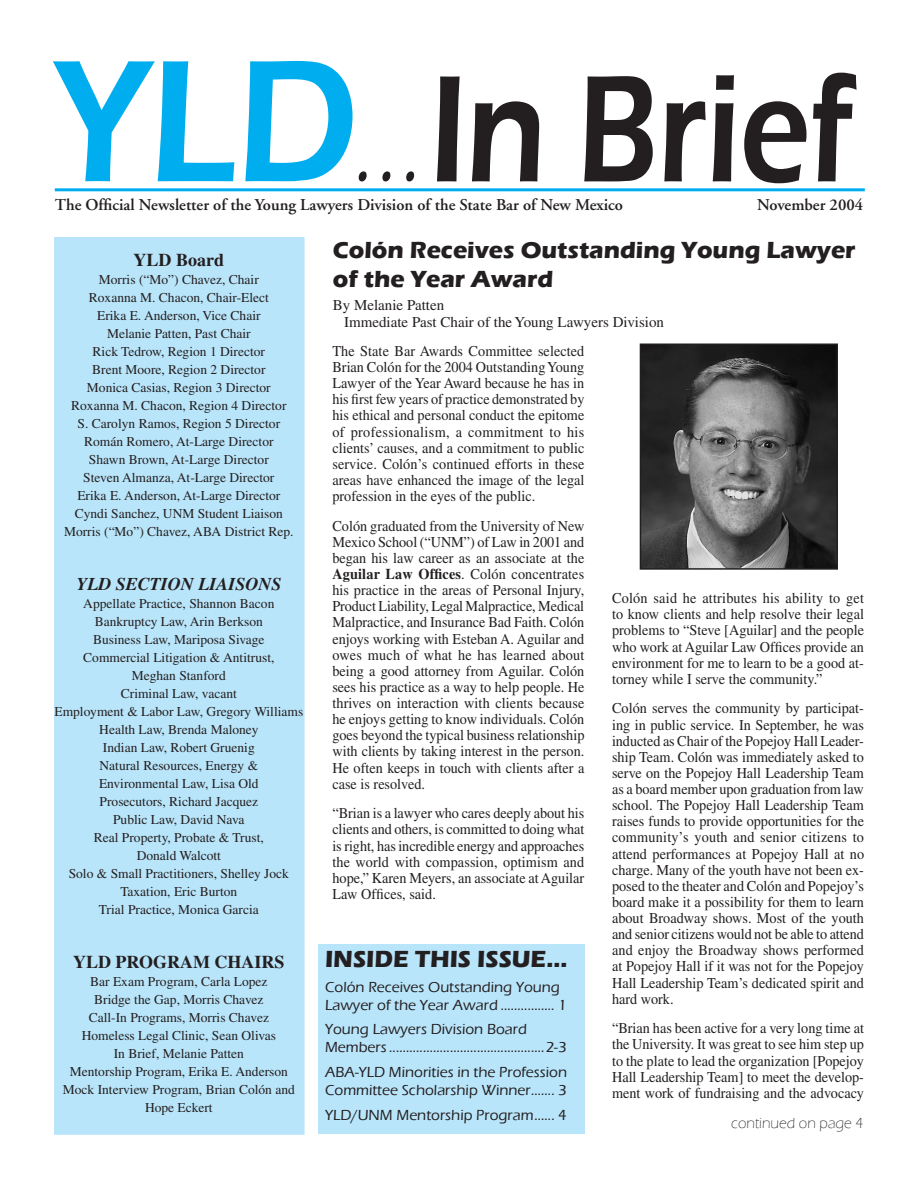
<style>
.page{position:relative;width:918px;height:1188px;background:#fff}
.page>*{position:absolute;margin:0;border:0;box-sizing:border-box;transform-origin:0 0}
.t1{font:600 157.5px "Eras ITC";color:#231f20;scale:.79 1}
.t2{font:700 24px/28.8px "Eras ITC";color:#231f20}
.t3{font:700 18px "Times";color:#231f20}
.t4{font:italic 700 18px "Times";color:#231f20}
.t5{font:600 16.5px "Adobe Garamond";color:#231f20}
.t6{font:15px/16.2px "Times";color:#231f20;text-align:justify;scale:.95 1}
.t7{font:500 15px/18px "Eras ITC";color:#231f20}
.t8{font:15px/16.5px "Times";color:#231f20}
.t9{font:300 15px "Eras ITC";color:#231f20}
.t10{font:13.5px/18px "Times";color:#231f20;text-align:center}
.s1{font-size:180px;color:#00aeef}
.s2{font-family:"Vivaldii";font-weight:400;font-size:180px}
.s3{font-weight:700}
</style>
<div class="page">
<hr style="left:55px;top:188px;width:810px;height:3px;background:#00aeef">
<div style="left:55px;top:238px;width:249px;height:896px;background:#b9e5fa"></div>
<div style="left:54px;top:237px;width:251px;height:898px;border:2px solid #b9e5fa"></div>
<div style="left:319px;top:944px;width:266px;height:190px;background:#b9e5fa"></div>
<img style="left:643px;top:347px;width:192px;height:220px">
<div style="left:640px;top:344px;width:198px;height:226px;border:2px solid #231f20"></div>
<h1 class="t1" style="left:54px;top:40px;width:1012px"><span class="s1">YLD</span><span class="s2">...</span>In Brief</h1>
<p class="t5" style="left:55px;top:196px;width:570px">The Official Newsletter of the Young Lawyers Division of the State Bar of New Mexico</p>
<p class="t5" style="left:757px;top:196px;width:108px">November 2004</p>
<p class="t3" style="left:134px;top:249px;width:92px">YLD Board</p>
<p class="t10" style="left:64px;top:270px;width:231px">Morris (“Mo”) Chavez, Chair<br>Roxanna M. Chacon, Chair-Elect<br>Erika E. Anderson, Vice Chair<br>Melanie Patten, Past Chair<br>Rick Tedrow, Region 1 Director<br>Brent Moore, Region 2 Director<br>Monica Casias, Region 3 Director Roxanna M. Chacon, Region 4 Director S. Carolyn Ramos, Region 5 Director Román Romero, At-Large Director<br>Shawn Brown, At-Large Director<br>Steven Almanza, At-Large Director<br>Erika E. Anderson, At-Large Director Cyndi Sanchez, UNM Student Liaison Morris (“Mo”) Chavez, ABA District Rep.</p>
<p class="t4" style="left:76px;top:573px;width:207px">YLD SECTION LIAISONS</p>
<p class="t10" style="left:54px;top:594px;width:250px">Appellate Practice, Shannon Bacon<br>Bankruptcy Law, Arin Berkson<br>Business Law, Mariposa Sivage<br>Commercial Litigation &amp; Antitrust,<br>Meghan Stanford<br>Criminal Law, vacant<br>Employment &amp; Labor Law, Gregory Williams<br>Health Law, Brenda Maloney<br>Indian Law, Robert Gruenig<br>Natural Resources, Energy &amp;<br>Environmental Law, Lisa Old<br>Prosecutors, Richard Jacquez<br>Public Law, David Nava<br>Real Property, Probate &amp; Trust,<br>Donald Walcott<br>Solo &amp; Small Practitioners, Shelley Jock<br>Taxation, Eric Burton<br>Trial Practice, Monica Garcia</p>
<p class="t3" style="left:73px;top:951px;width:213px">YLD PROGRAM CHAIRS</p>
<p class="t10" style="left:63px;top:972px;width:234px">Bar Exam Program, Carla Lopez<br>Bridge the Gap, Morris Chavez<br>Call-In Programs, Morris Chavez<br>Homeless Legal Clinic, Sean Olivas<br>In Brief, Melanie Patten<br>Mentorship Program, Erika E. Anderson<br>Mock Interview Program, Brian Colón and<br>Hope Eckert</p>
<h2 class="t2" style="left:333px;top:236px;width:524px">Colón Receives Outstanding Young Lawyer of the Year Award</h2>
<p class="t8" style="left:344px;top:297px;width:321px;text-indent:-11px">By Melanie Patten<br>Immediate Past Chair of the Young Lawyers Division</p>
<p class="t6" style="left:332px;top:343px;width:267px">The State Bar Awards Committee selected Brian Colón for the 2004 Outstanding Young Lawyer of the Year Award because he has in his first few years of practice demonstrated by his ethical and personal conduct the epitome of professionalism, a commitment to his clients’ causes, and a commitment to public service. Colón’s continued efforts in these areas have enhanced the image of the legal profession in the eyes of the public.</p>
<p class="t6" style="left:332px;top:518px;width:267px">Colón graduated from the University of New Mexico School (“UNM”) of Law in 2001 and began his law career as an associate at the <span class="s3">Aguilar Law Offices</span>. Colón concentrates his practice in the areas of Personal Injury, Product Liability, Legal Malpractice, Medical Malpractice, and Insurance Bad Faith. Colón enjoys working with Esteban A. Aguilar and owes much of what he has learned about being a good attorney from Aguilar. Colón sees his practice as a way to help people. He thrives on interaction with clients because he enjoys getting to know individuals. Colón goes beyond the typical business relationship with clients by taking interest in the person.<br>He often keeps in touch with clients after a case is resolved.</p>
<p class="t6" style="left:332px;top:805px;width:267px">“Brian is a lawyer who cares deeply about his clients and others, is committed to doing what is right, has incredible energy and approaches the world with compassion, optimism and hope,” Karen Meyers, an associate at Aguilar Law Offices, said.</p>
<h2 class="t2" style="left:325px;top:945px;width:244px">INSIDE THIS ISSUE...</h2>
<p class="t7" style="left:325px;top:978px;width:243px">Colón Receives Outstanding Young<br>Lawyer of the Year Award ................ 1</p>
<p class="t7" style="left:325px;top:1021px;width:243px">Young Lawyers Division Board<br>Members ..............................................2-3</p>
<p class="t7" style="left:325px;top:1063px;width:243px">ABA-YLD Minorities in the Profession<br>Committee Scholarship Winner ....... 3</p>
<p class="t7" style="left:325px;top:1106px;width:243px">YLD/UNM Mentorship Program ...... 4</p>
<p class="t6" style="left:612px;top:590px;width:267px">Colón said he attributes his ability to get to know clients and help resolve their legal problems to “Steve [Aguilar] and the people who work at Aguilar Law Offices provide an environment for me to learn to be a good at&shy;torney while I serve the community.”</p>
<p class="t6" style="left:612px;top:700px;width:267px">Colón serves the community by participat&shy;ing in public service. In September, he was inducted as Chair of the Popejoy Hall Leader&shy;ship Team. Colón was immediately asked to serve on the Popejoy Hall Leadership Team as a board member upon graduation from law school. The Popejoy Hall Leadership Team raises funds to provide opportunities for the community’s youth and senior citizens to attend performances at Popejoy Hall at no charge. Many of the youth have not been ex&shy;posed to the theater and Colón and Popejoy’s board make it a possibility for them to learn about Broadway shows. Most of the youth and senior citizens would not be able to attend and enjoy the Broadway shows performed at Popejoy Hall if it was not for the Popejoy Hall Leadership Team’s dedicated spirit and hard work.</p>
<p class="t6" style="left:612px;top:1020px;width:267px">“Brian has been active for a very long time at the University. It was great to see him step up to the plate to lead the organization [Popejoy Hall Leadership Team] to meet the develop&shy;ment work of fundraising and the advocacy</p>
<p class="t9" style="left:731px;top:1115px;width:134px">continued on page 4</p>
</div>
